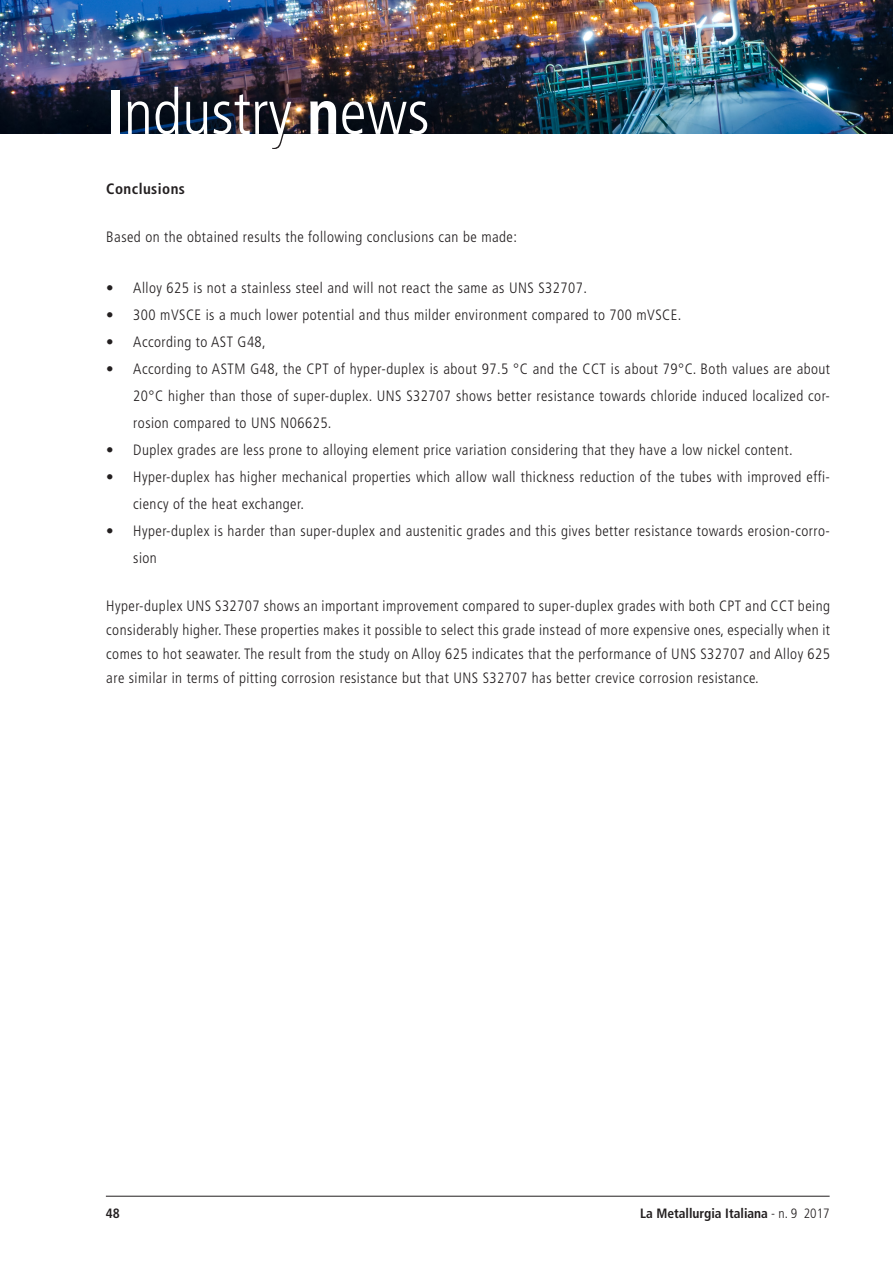
<style>
.page{position:relative;width:893px;height:1263px;background:#fff}
.page>*{position:absolute;margin:0;border:0;box-sizing:border-box;transform-origin:0 0}
.t1{font:300 condensed 63px "Frutiger LT Std";color:#fff}
.t2{font:300 condensed 15px/27px "Frutiger LT Std";letter-spacing:.03em;color:#231f20;text-align:justify}
.t3{font:700 condensed 15px "Frutiger LT Std";letter-spacing:.03em;color:#231f20}
.t4{font:700 condensed 13.5px "Frutiger LT Std";color:#231f20}
.s1{font-weight:700}
.s2{font-weight:300}
</style>
<div class="page">
<hr style="left:106px;top:1196px;width:724px;height:1px;background:#231f20">
<svg style="left:272px;top:134px;width:12px;height:15px"></svg>
<img style="left:0;top:0;width:892px;height:134px">
<hr style="left:892px;top:0;width:1px;height:134px;background:#497fc1">
<p class="t1" style="left:106px;top:76px;width:325px"><span class="s1">I</span>ndustry <span class="s1">n</span>ews</p>
<p class="t3" style="left:106px;top:180px;width:80px">Conclusions</p>
<p class="t2" style="left:106px;top:224px;width:412px">Based on the obtained results the following conclusions can be made:</p>
<p class="t2" style="left:106px;top:275px;width:482px">• Alloy 625 is not a stainless steel and will not react the same as UNS S32707.</p>
<p class="t2" style="left:106px;top:302px;width:577px">• 300 mVSCE is a much lower potential and thus milder environment compared to 700 mVSCE.</p>
<p class="t2" style="left:106px;top:329px;width:161px">• According to AST G48,</p>
<p class="t2" style="left:133px;top:356px;width:698px;text-indent:-27px">• According to ASTM G48, the CPT of hyper-duplex is about 97.5 °C and the CCT is about 79°C. Both values are about 20°C higher than those of super-duplex. UNS S32707 shows better resistance towards chloride induced localized cor&shy;rosion compared to UNS N06625.</p>
<p class="t2" style="left:106px;top:437px;width:688px">• Duplex grades are less prone to alloying element price variation considering that they have a low nickel content.</p>
<p class="t2" style="left:133px;top:464px;width:698px;text-indent:-27px">• Hyper-duplex has higher mechanical properties which allow wall thickness reduction of the tubes with improved effi&shy;ciency of the heat exchanger.</p>
<p class="t2" style="left:133px;top:518px;width:698px;text-indent:-27px">• Hyper-duplex is harder than super-duplex and austenitic grades and this gives better resistance towards erosion-corro&shy;sion</p>
<p class="t2" style="left:106px;top:594px;width:725px;line-height:24px">Hyper-duplex UNS S32707 shows an important improvement compared to super-duplex grades with both CPT and CCT being considerably higher. These properties makes it possible to select this grade instead of more expensive ones, especially when it comes to hot seawater. The result from the study on Alloy 625 indicates that the performance of UNS S32707 and Alloy 625 are similar in terms of pitting corrosion resistance but that UNS S32707 has better crevice corrosion resistance.</p>
<p class="t4" style="left:106px;top:1205px;width:16px">48</p>
<p class="t4" style="left:640px;top:1205px;width:191px">La Metallurgia Italiana <span class="s2">- n. 9 2017</span></p>
</div>
